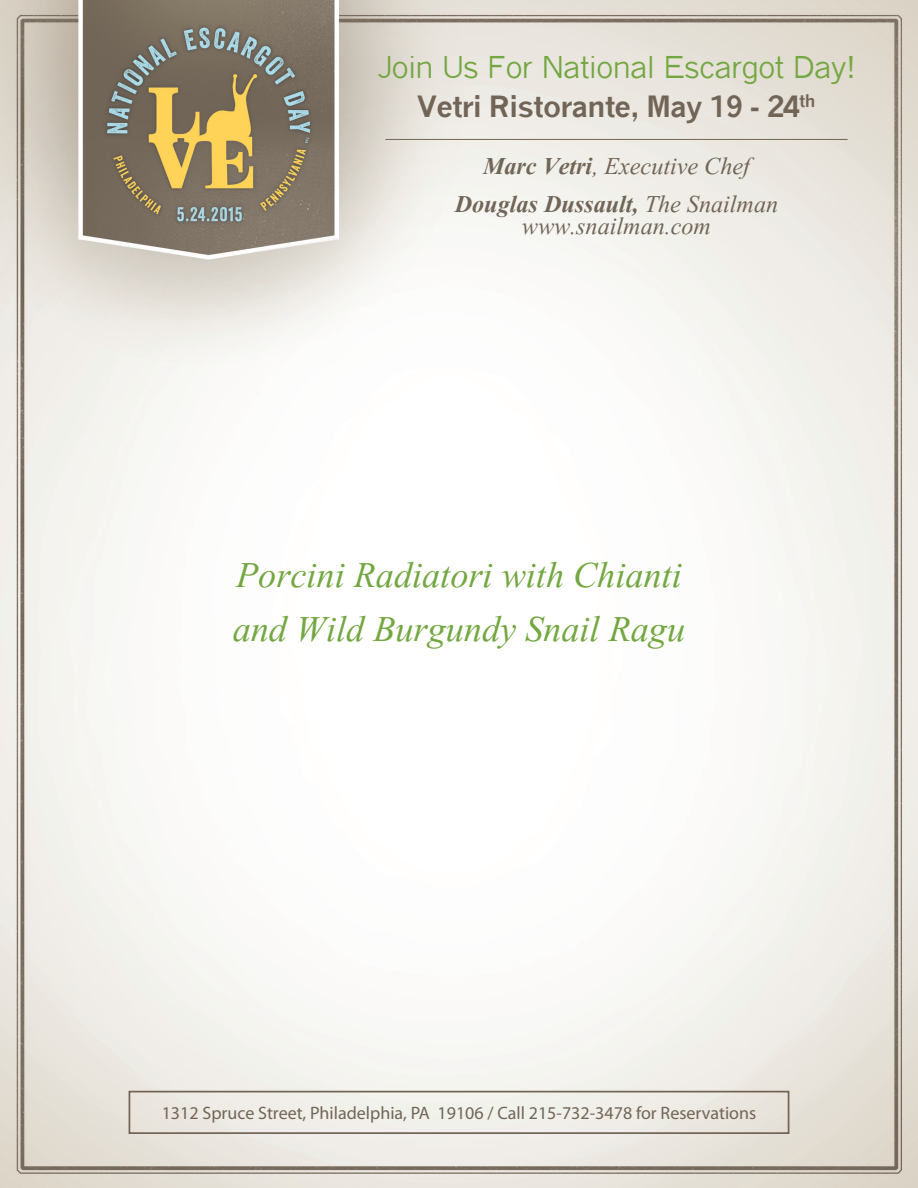
<style>
.page{position:relative;width:918px;height:1188px;background:#fff}
.page>*{position:absolute;margin:0;border:0;box-sizing:border-box;transform-origin:0 0}
.Dish_Description{font:45px "Vijaya";color:#73a741}
.Dish_Description-2{font:30px "Vijaya";color:#716557}
.Dish_Description-3{font:30px "Quick Type";letter-spacing:-.01em;color:#73a741}
.Dish_Description-4{font:700 30px "Vijaya";color:#716557}
.Dish_Description-5{font:700 28.65px "Quick Type";color:#716557}
.t1{font:18px "Myriad Pro";color:#716557}
.s1{font-weight:700}
.s2{font-weight:400}
</style>
<div class="page">
<img style="left:0;top:0;width:918px;height:1188px">
<div style="left:129px;top:1091px;width:660px;height:43px;border:2px solid #716557"></div>
<hr style="left:385px;top:139px;width:463px;height:1px;background:#716557">
<p class="Dish_Description-3" style="left:377px;top:51px;width:480px">Join Us For National Escargot Day!</p>
<p class="Dish_Description-5" style="left:418px;top:89px;width:399px">Vetri Ristorante, May 19 - 24<sup>th</sup></p>
<p class="Dish_Description-2" style="left:483px;top:142px;width:268px"><span class="s1">Marc Vetri</span>, Executive Chef</p>
<p class="Dish_Description-4" style="left:455px;top:180px;width:325px">Douglas Dussault, <span class="s2">The Snailman</span></p>
<p class="Dish_Description-2" style="left:522px;top:202px;width:191px">www.snailman.com</p>
<p class="Dish_Description" style="left:236px;top:539px;width:447px">Porcini Radiatori with Chianti</p>
<p class="Dish_Description" style="left:233px;top:593px;width:454px">and Wild Burgundy Snail Ragu</p>
<p class="t1" style="left:162px;top:1102px;width:596px">1312 Spruce Street, Philadelphia, PA 19106 / Call 215-732-3478 for Reservations</p>
</div>
